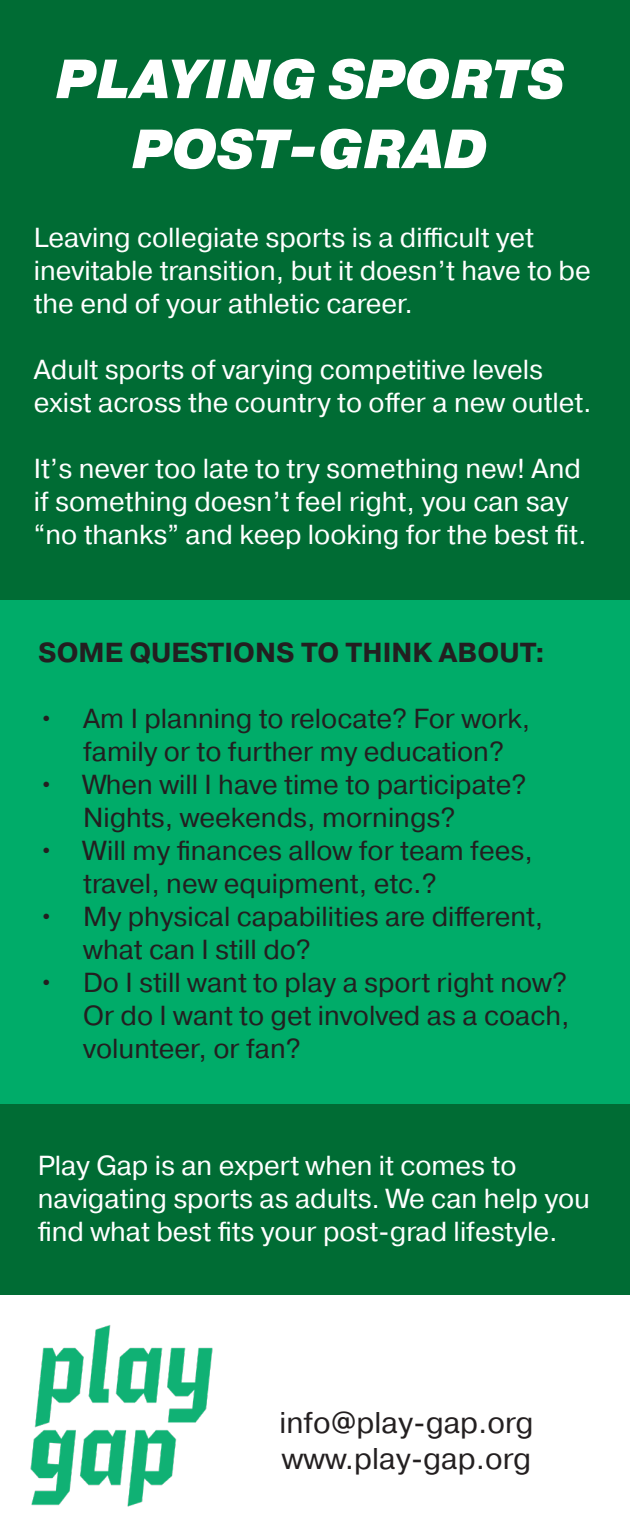
<style>
.page{position:relative;width:630px;height:1530px;background:#fff}
.page>*{position:absolute;margin:0;border:0;box-sizing:border-box;transform-origin:0 0}
.t1{font:italic 900 55px "Pragmatica";color:#fff}
.t2{font:30px "Pragmatica";color:#231f20}
.t3{font:27.5px/33px "Pragmatica";color:#fff}
.t4{font:27.5px/33px "Pragmatica";color:#231f20}
.t5{font:700 27.5px "Pragmatica";color:#231f20}
</style>
<div class="page">
<div style="left:0;top:0;width:630px;height:1294px;background:#006c34"></div>
<div style="left:0;top:600px;width:630px;height:504px;background:#00ac69"></div>
<img style="left:30px;top:1325px;width:183px;height:182px">
<p class="t1" style="left:56px;top:44px;width:510px">PLAYING SPORTS</p>
<p class="t1" style="left:132px;top:114px;width:357px">POST-GRAD</p>
<p class="t3" style="left:34px;top:222px;width:559px">Leaving collegiate sports is a difficult yet inevitable transition, but it doesn’t have to be the end of your athletic career.</p>
<p class="t3" style="left:34px;top:354px;width:560px">Adult sports of varying competitive levels exist across the country to offer a new outlet.</p>
<p class="t3" style="left:34px;top:453px;width:554px">It’s never too late to try something new! And if something doesn’t feel right, you can say “no thanks” and keep looking for the best fit.</p>
<p class="t5" style="left:38px;top:635px;width:509px">SOME QUESTIONS TO THINK ABOUT:</p>
<p class="t4" style="left:83px;top:703px;width:449px;text-indent:-45px">• Am I planning to relocate? For work, family or to further my education?</p>
<p class="t4" style="left:83px;top:769px;width:445px;text-indent:-45px">• When will I have time to participate?<br>Nights, weekends, mornings?</p>
<p class="t4" style="left:83px;top:835px;width:451px;text-indent:-45px">• Will my finances allow for team fees, travel, new equipment, etc.?</p>
<p class="t4" style="left:83px;top:901px;width:462px;text-indent:-45px">• My physical capabilities are different, what can I still do?</p>
<p class="t4" style="left:83px;top:967px;width:488px;text-align:justify;text-indent:-45px">• Do I still want to play a sport right now?<br>Or do I want to get involved as a coach, volunteer, or fan?</p>
<p class="t3" style="left:38px;top:1149px;width:554px">Play Gap is an expert when it comes to navigating sports as adults. We can help you find what best fits your post-grad lifestyle.</p>
<p class="t2" style="left:280px;top:1404px;width:255px">info@play-gap.org</p>
<p class="t2" style="left:282px;top:1440px;width:251px">www.play-gap.org</p>
</div>
